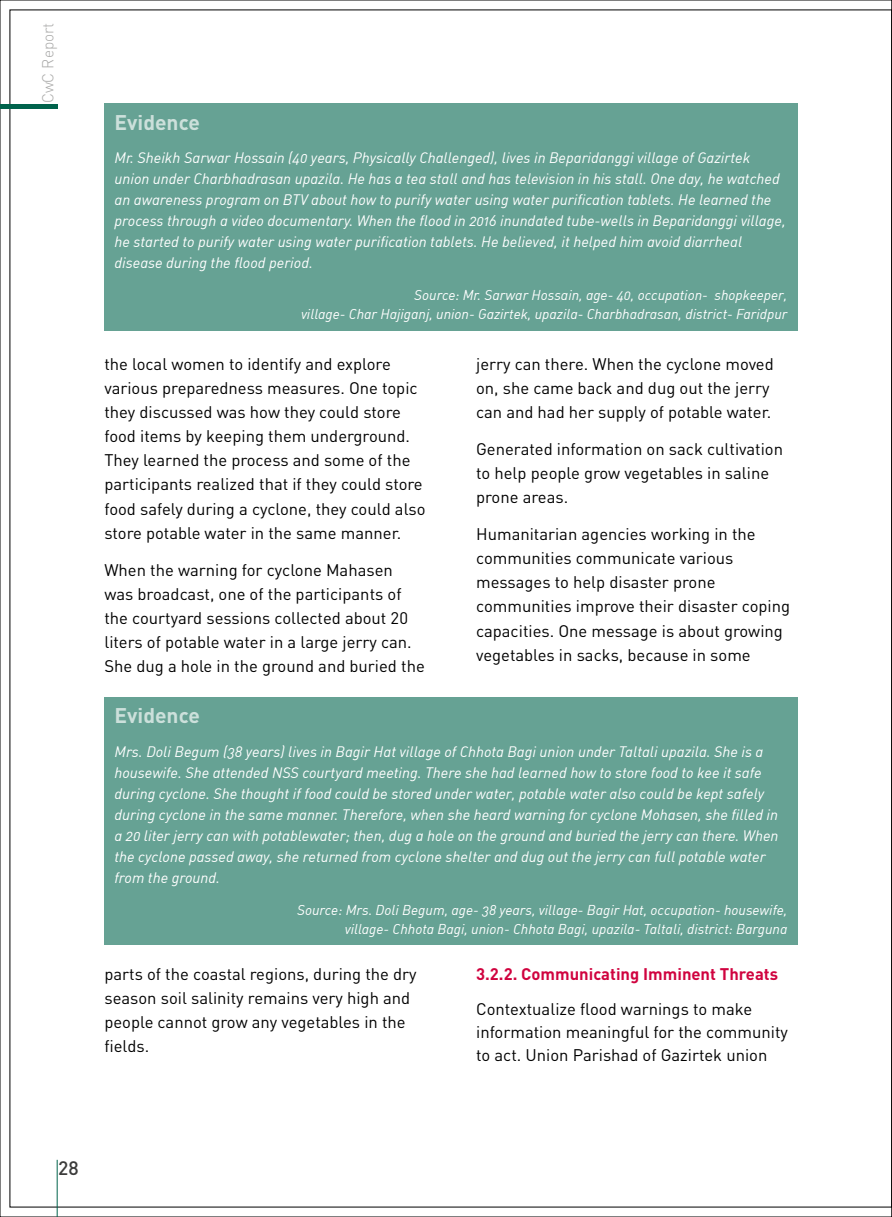
<style>
.page{position:relative;width:892px;height:1217px;background:#fff}
.page>*{position:absolute;margin:0;border:0;box-sizing:border-box;transform-origin:0 0}
.t1{font:700 21px "DIN Pro";color:#cce0db}
.t2{font:500 19.25px "DIN Pro";color:#3c3c3b}
.t3{font:16.62px/24.2px "DIN Pro";color:#000}
.t4{font:700 16.62px "DIN Pro";color:#d0033f}
.t5{font:300 15.75px "DIN Pro";color:#a8a8a7}
.t6{font:14.88px/21px "DIN Regular Italic Alt";color:#fff}
.t7{font:14px/19.2px "DIN Regular Italic Alt";color:#fff;text-align:right}
</style>
<div class="page">
<svg style="left:891px;top:0;width:1px;height:1217px"></svg>
<hr style="left:57px;top:1160px;width:1px;height:57px;background:#00634c">
<div style="left:0;top:104px;width:57px;height:5px;background:#00634c"></div>
<div style="left:104px;top:103px;width:693px;height:228px;background:#66a294"></div>
<div style="left:104px;top:697px;width:693px;height:247px;background:#66a294"></div>
<p class="t5" style="left:37px;top:103px;width:82px;rotate:-90deg">CwC Report</p>
<p class="t1" style="left:115px;top:108px;width:87px">Evidence</p>
<p class="t6" style="left:115px;top:147px;width:673px">Mr. Sheikh Sarwar Hossain (40 years, Physically Challenged), lives in Beparidanggi village of Gazirtek union under Charbhadrasan upazila. He has a tea stall and has television in his stall. One day, he watched an awareness program on BTV about how to purify water using water purification tablets. He learned the process through a video documentary. When the flood in 2016 inundated tube-wells in Beparidanggi village, he started to purify water using water purification tablets. He believed, it helped him avoid diarrheal disease during the flood period.</p>
<p class="t7" style="left:301px;top:285px;width:488px">Source: Mr. Sarwar Hossain, age- 40, occupation- shopkeeper,<br>village- Char Hajiganj, union- Gazirtek, upazila- Charbhadrasan, district- Faridpur</p>
<p class="t3" style="left:104px;top:351px;width:323px">the local women to identify and explore various preparedness measures. One topic they discussed was how they could store food items by keeping them underground.<br>They learned the process and some of the participants realized that if they could store food safely during a cyclone, they could also store potable water in the same manner.</p>
<p class="t3" style="left:104px;top:557px;width:322px">When the warning for cyclone Mahasen was broadcast, one of the participants of the courtyard sessions collected about 20 liters of potable water in a large jerry can.<br>She dug a hole in the ground and buried the</p>
<p class="t3" style="left:476px;top:351px;width:299px">jerry can there. When the cyclone moved on, she came back and dug out the jerry can and had her supply of potable water.</p>
<p class="t3" style="left:476px;top:436px;width:308px">Generated information on sack cultivation to help people grow vegetables in saline prone areas.</p>
<p class="t3" style="left:476px;top:521px;width:315px">Humanitarian agencies working in the communities communicate various messages to help disaster prone communities improve their disaster coping capacities. One message is about growing vegetables in sacks, because in some</p>
<p class="t1" style="left:115px;top:701px;width:87px">Evidence</p>
<p class="t6" style="left:115px;top:741px;width:665px">Mrs. Doli Begum (38 years) lives in Bagir Hat village of Chhota Bagi union under Taltali upazila. She is a housewife. She attended NSS courtyard meeting. There she had learned how to store food to kee it safe during cyclone. She thought if food could be stored under water, potable water also could be kept safely during cyclone in the same manner. Therefore, when she heard warning for cyclone Mohasen, she filled in a 20 liter jerry can with potablewater; then, dug a hole on the ground and buried the jerry can there. When the cyclone passed away, she returned from cyclone shelter and dug out the jerry can full potable water from the ground.</p>
<p class="t7" style="left:297px;top:900px;width:492px">Source: Mrs. Doli Begum, age- 38 years, village- Bagir Hat, occupation- housewife, village- Chhota Bagi, union- Chhota Bagi, upazila- Taltali, district: Barguna</p>
<p class="t3" style="left:104px;top:961px;width:314px">parts of the coastal regions, during the dry season soil salinity remains very high and people cannot grow any vegetables in the fields.</p>
<p class="t4" style="left:476px;top:963px;width:303px">3.2.2. Communicating Imminent Threats</p>
<p class="t3" style="left:476px;top:997px;width:313px;line-height:22.8px">Contextualize flood warnings to make information meaningful for the community to act. Union Parishad of Gazirtek union</p>
<p class="t2" style="left:58px;top:1154px;width:22px">28</p>
</div>
